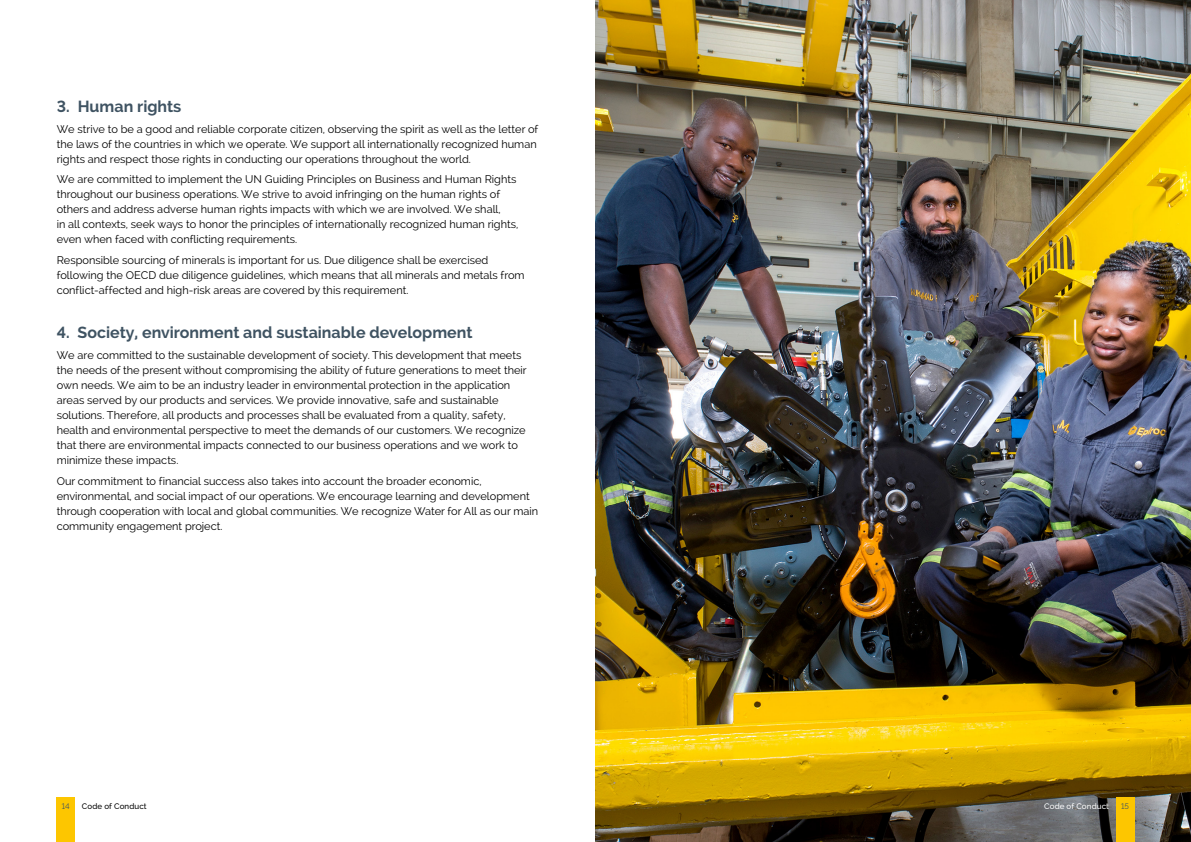
<style>
.page{position:relative;width:1191px;height:842px;background:#fff}
.page>*{position:absolute;margin:0;border:0;box-sizing:border-box;transform-origin:0 0}
.t1{font:700 16px "Raleway";color:#3f5362}
.t2{font:11px/15px "Raleway";color:#000}
.t3{font:500 8px "Raleway";letter-spacing:.015em;color:#000}
.t4{font:500 8px "Raleway";letter-spacing:.015em;color:#fff}
.t5{font:8px "Raleway";color:#3f5362}
</style>
<div class="page">
<img style="left:595px;top:0;width:596px;height:842px">
<div style="left:1116px;top:797px;width:18px;height:45px;background:#fdc600"></div>
<div style="left:57px;top:797px;width:18px;height:45px;background:#fdc600"></div>
<h1 class="t1" style="left:57px;top:97px;width:126px">3. Human rights</h1>
<p class="t2" style="left:57px;top:121px;width:483px">We strive to be a good and reliable corporate citizen, observing the spirit as well as the letter of the laws of the countries in which we operate. We support all internationally recognized human rights and respect those rights in conducting our operations throughout the world.</p>
<p class="t2" style="left:57px;top:172px;width:463px">We are committed to implement the UN Guiding Principles on Business and Human Rights throughout our business operations. We strive to avoid infringing on the human rights of others and address adverse human rights impacts with which we are involved. We shall,<br>in all contexts, seek ways to honor the principles of internationally recognized human rights, even when faced with conflicting requirements.</p>
<p class="t2" style="left:57px;top:252px;width:469px">Responsible sourcing of minerals is important for us. Due diligence shall be exercised following the OECD due diligence guidelines, which means that all minerals and metals from conflict-affected and high-risk areas are covered by this requirement.</p>
<h1 class="t1" style="left:57px;top:323px;width:417px">4. Society, environment and sustainable development</h1>
<p class="t2" style="left:57px;top:347px;width:471px">We are committed to the sustainable development of society. This development that meets the needs of the present without compromising the ability of future generations to meet their own needs. We aim to be an industry leader in environmental protection in the application areas served by our products and services. We provide innovative, safe and sustainable solutions. Therefore, all products and processes shall be evaluated from a quality, safety, health and environmental perspective to meet the demands of our customers. We recognize that there are environmental impacts connected to our business operations and we work to minimize these impacts.</p>
<p class="t2" style="left:57px;top:473px;width:483px">Our commitment to financial success also takes into account the broader economic, environmental, and social impact of our operations. We encourage learning and development through cooperation with local and global communities. We recognize Water for All as our main community engagement project.</p>
<p class="t5" style="left:62px;top:801px;width:9px">14</p>
<p class="t3" style="left:82px;top:801px;width:66px">Code of Conduct</p>
<p class="t4" style="left:1044px;top:801px;width:66px">Code of Conduct</p>
<p class="t5" style="left:1121px;top:801px;width:9px">15</p>
</div>
